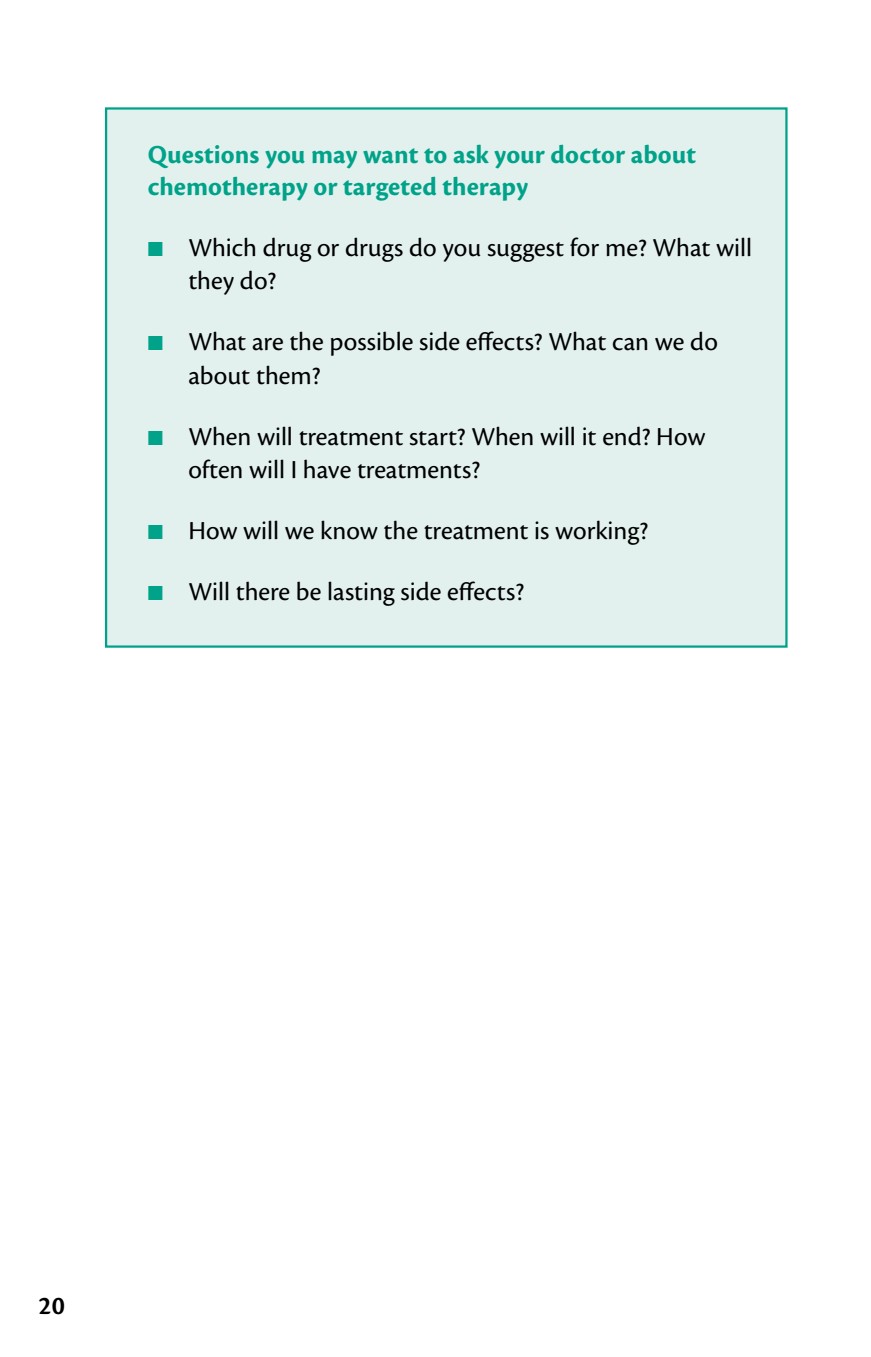
<style>
.page{position:relative;width:871px;height:1357px;background:#fff}
.page>*{position:absolute;margin:0;border:0;box-sizing:border-box;transform-origin:0 0}
.t1{font:27px/33.8px "Cronos Pro";color:#000}
.sidebar_subhead{font:700 27px/31.5px "Cronos Pro";color:#00a389}
.t2{font:600 27px "Cronos Pro";color:#000}
.s1{color:#00a389}
</style>
<div class="page">
<div style="left:105px;top:107px;width:682px;height:541px;background:#e2f1ee;border:2px solid #00a389"></div>
<p class="sidebar_subhead" style="left:148px;top:139px;width:550px">Questions you may want to ask your doctor about chemotherapy or targeted therapy</p>
<p class="t1" style="left:188px;top:230px;width:565px;text-indent:-41px"><span class="s1">■</span> Which drug or drugs do you suggest for me? What will they do?</p>
<p class="t1" style="left:188px;top:325px;width:531px;text-indent:-41px"><span class="s1">■</span> What are the possible side effects? What can we do about them?</p>
<p class="t1" style="left:188px;top:419px;width:518px;text-indent:-41px"><span class="s1">■</span> When will treatment start? When will it end? How often will I have treatments?</p>
<p class="t1" style="left:148px;top:514px;width:502px"><span class="s1">■</span> How will we know the treatment is working?</p>
<p class="t1" style="left:148px;top:575px;width:378px"><span class="s1">■</span> Will there be lasting side effects?</p>
<p class="t2" style="left:39px;top:1289px;width:28px">20</p>
</div>
